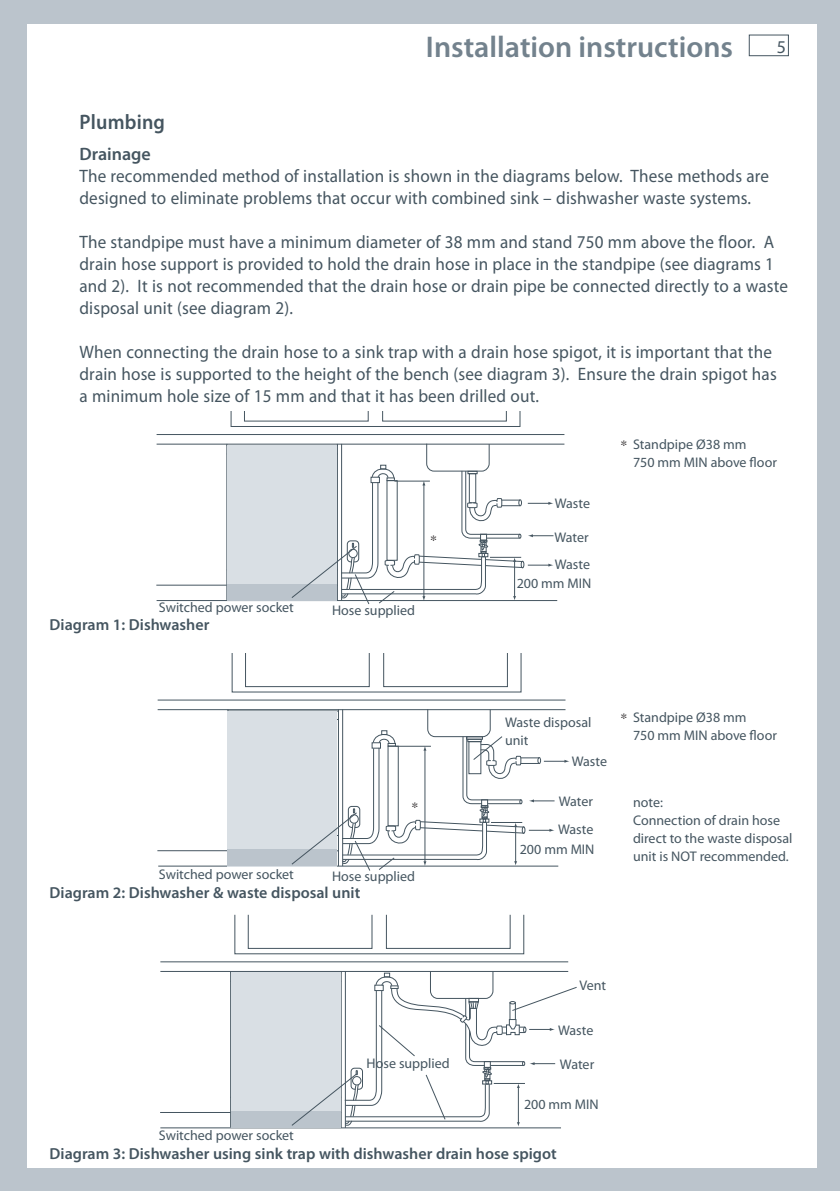
<style>
.page{position:relative;width:840px;height:1191px;background:#fff}
.page>*{position:absolute;margin:0;border:0;box-sizing:border-box;transform-origin:0 0}
.t1{font:600 30px "Myriad Pro";color:#73828d}
.t2{font:600 21px "Myriad Pro";letter-spacing:.01em;color:#455560;scale:.95 1}
.t3{font:18px/22px "Myriad Pro";letter-spacing:.01em;color:#455560;scale:.95 1}
.t4{font:600 18px "Myriad Pro";color:#455560}
.t5{font:18px "Myriad Pro";letter-spacing:.01em;color:#455560}
.t6{font:600 16px "Myriad Pro";color:#455560}
.t7{font:14px/18px "Myriad Pro";color:#455560}
.t8{font:14px "Times";color:#231f20}
.s1{font-family:"Times";color:#231f20}
</style>
<div class="page">
<div style="left:748px;top:35px;width:40px;height:21px;border:1px solid #455560"></div>
<div style="left:0;top:0;width:839px;height:23px;background:#bbc4cc"></div>
<div style="left:0;top:1168px;width:839px;height:23px;background:#bbc4cc"></div>
<div style="left:0;top:0;width:27px;height:1191px;background:#bbc4cc"></div>
<div style="left:816px;top:0;width:23px;height:1191px;background:#bbc4cc"></div>
<hr style="left:156px;top:444px;width:408px;height:1px;background:#455560">
<hr style="left:156px;top:434px;width:408px;height:1px;background:#455560">
<svg style="left:231px;top:412px;width:289px;height:15px"></svg>
<hr style="left:156px;top:600px;width:401px;height:1px;background:#455560">
<hr style="left:156px;top:585px;width:70px;height:1px;background:#455560">
<hr style="left:157px;top:709px;width:408px;height:1px;background:#455560">
<hr style="left:157px;top:699px;width:408px;height:1px;background:#455560">
<div style="left:245px;top:652px;width:124px;height:35px;border:1px solid #455560"></div>
<div style="left:383px;top:652px;width:124px;height:35px;border:1px solid #455560"></div>
<hr style="left:158px;top:865px;width:400px;height:1px;background:#455560">
<hr style="left:157px;top:850px;width:70px;height:1px;background:#455560">
<hr style="left:160px;top:971px;width:408px;height:1px;background:#455560">
<hr style="left:160px;top:961px;width:408px;height:1px;background:#455560">
<div style="left:234px;top:914px;width:289px;height:40px;border:1px solid #455560"></div>
<hr style="left:160px;top:1127px;width:400px;height:1px;background:#455560">
<hr style="left:230px;top:971px;width:1px;height:156px;background:#455560">
<hr style="left:160px;top:1112px;width:70px;height:1px;background:#455560">
<hr style="left:340px;top:971px;width:1px;height:156px;background:#455560">
<hr style="left:345px;top:971px;width:1px;height:156px;background:#455560">
<div style="left:231px;top:1110px;width:109px;height:17px;background:#bbc4cc"></div>
<svg style="left:230px;top:971px;width:347px;height:155px"></svg>
<svg style="left:227px;top:709px;width:342px;height:162px"></svg>
<svg style="left:226px;top:443px;width:327px;height:162px"></svg>
<h1 class="t1" style="left:425px;top:35px;width:308px">Installation instructions</h1>
<p class="t5" style="left:776px;top:40px;width:11px">5</p>
<p class="t2" style="left:79px;top:114px;width:92px">Plumbing</p>
<p class="t4" style="left:79px;top:147px;width:73px">Drainage</p>
<p class="t3" style="left:79px;top:166px;width:727px">The recommended method of installation is shown in the diagrams below. These methods are designed to eliminate problems that occur with combined sink – dishwasher waste systems.</p>
<p class="t3" style="left:79px;top:232px;width:747px">The standpipe must have a minimum diameter of 38 mm and stand 750 mm above the floor. A drain hose support is provided to hold the drain hose in place in the standpipe (see diagrams 1 and 2). It is not recommended that the drain hose or drain pipe be connected directly to a waste disposal unit (see diagram 2).</p>
<p class="t3" style="left:79px;top:342px;width:735px">When connecting the drain hose to a sink trap with a drain hose spigot, it is important that the drain hose is supported to the height of the bench (see diagram 3). Ensure the drain spigot has a minimum hole size of 15 mm and that it has been drilled out.</p>
<p class="t8" style="left:430px;top:534px;width:8px">*</p>
<p class="t7" style="left:159px;top:600px;width:136px">Switched power socket</p>
<p class="t7" style="left:332px;top:602px;width:85px">Hose supplied</p>
<p class="t6" style="left:50px;top:618px;width:161px">Diagram 1: Dishwasher</p>
<p class="t8" style="left:411px;top:801px;width:8px">*</p>
<p class="t7" style="left:159px;top:866px;width:136px">Switched power socket</p>
<p class="t7" style="left:332px;top:868px;width:85px">Hose supplied</p>
<p class="t6" style="left:50px;top:886px;width:312px">Diagram 2: Dishwasher &amp; waste disposal unit</p>
<p class="t7" style="left:554px;top:496px;width:37px">Waste</p>
<p class="t7" style="left:554px;top:530px;width:36px">Water</p>
<p class="t7" style="left:516px;top:556px;width:76px;text-align:right">Waste<br>200 mm MIN</p>
<p class="t7" style="left:632px;top:437px;width:145px;text-indent:-12px"><span class="s1">*</span> Standpipe Ø38 mm<br>750 mm MIN above floor</p>
<p class="t7" style="left:505px;top:714px;width:88px">Waste disposal unit</p>
<p class="t7" style="left:571px;top:753px;width:37px">Waste</p>
<p class="t7" style="left:558px;top:793px;width:36px">Water</p>
<p class="t7" style="left:557px;top:822px;width:37px">Waste</p>
<p class="t7" style="left:519px;top:841px;width:76px">200 mm MIN</p>
<p class="t7" style="left:632px;top:710px;width:145px;text-indent:-12px"><span class="s1">*</span> Standpipe Ø38 mm<br>750 mm MIN above floor</p>
<p class="t7" style="left:632px;top:795px;width:161px">note:<br>Connection of drain hose direct to the waste disposal unit is NOT recommended.</p>
<p class="t7" style="left:159px;top:1127px;width:136px">Switched power socket</p>
<p class="t7" style="left:366px;top:1056px;width:85px">Hose supplied</p>
<p class="t7" style="left:579px;top:978px;width:28px">Vent</p>
<p class="t7" style="left:557px;top:1022px;width:37px">Waste</p>
<p class="t7" style="left:559px;top:1057px;width:36px">Water</p>
<p class="t7" style="left:523px;top:1096px;width:76px">200 mm MIN</p>
<p class="t6" style="left:50px;top:1147px;width:508px">Diagram 3: Dishwasher using sink trap with dishwasher drain hose spigot</p>
</div>
